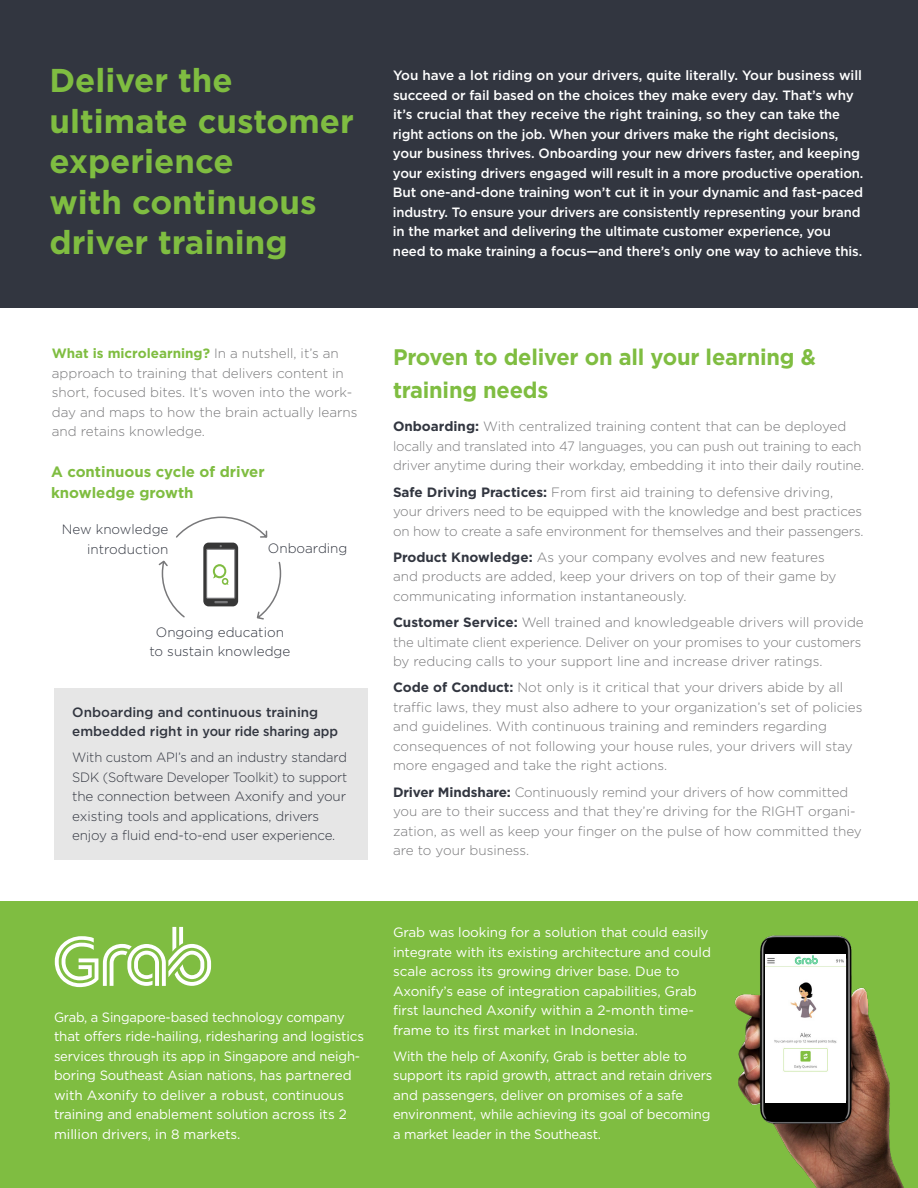
<style>
.page{position:relative;width:918px;height:1188px;background:#fff}
.page>*{position:absolute;margin:0;border:0;box-sizing:border-box;transform-origin:0 0}
.t1{font:700 33px/40.5px "Gotham";color:#7fbd41}
.Paragraph_Style_1{font:700 22.5px/33px "Gotham";letter-spacing:-.01em;color:#7fbd41}
.Paragraph_Style_1-2{font:700 15px/21px "Gotham";color:#7fbd41}
.Paragraph_Style_1-3{font:300 13.5px/19.5px "Gotham";color:#78787a}
.Paragraph_Style_1-4{font:500 13.5px/19.5px "Gotham";letter-spacing:-.01em;color:#fff}
.Paragraph_Style_1-5{font:13.5px/19.5px "Gotham";letter-spacing:-.01em;color:#fff;scale:.96 1}
.Paragraph_Style_1-6{font:13.5px/19.5px "Gotham";letter-spacing:-.01em;color:#fff}
.Paragraph_Style_1-7{font:300 13.5px/19.5px "Gotham";letter-spacing:-.01em;color:#323640;scale:.96 1}
.Paragraph_Style_1-8{font:300 13.5px/19.5px "Gotham";letter-spacing:-.01em;color:#323640;text-align:center}
.Paragraph_Style_1-9{font:500 13.5px/19.5px "Gotham";color:#323640}
.s1{font-weight:700;color:#7fbd41}
.s2{font-weight:700;color:#323640}
</style>
<div class="page">
<div style="left:0;top:902px;width:918px;height:286px;background:#7fbd41"></div>
<svg style="left:55px;top:927px;width:156px;height:60px"></svg>
<svg style="left:158px;top:516px;width:124px;height:104px"></svg>
<div style="left:54px;top:689px;width:313px;height:171px;background:#e6e6e6"></div>
<div style="left:0;top:0;width:918px;height:308px;background:#323640"></div>
<img style="left:735px;top:935px;width:169px;height:253px">
<img style="left:765px;top:955px;width:81px;height:148px">
<p class="t1" style="left:50px;top:60px;width:306px">Deliver the ultimate customer experience<br>with continuous driver training</p>
<p class="Paragraph_Style_1-4" style="left:393px;top:66px;width:472px">You have a lot riding on your drivers, quite literally. Your business will succeed or fail based on the choices they make every day. That’s why it’s crucial that they receive the right training, so they can take the right actions on the job. When your drivers make the right decisions, your business thrives. Onboarding your new drivers faster, and keeping your existing drivers engaged will result in a more productive operation.<br>But one-and-done training won’t cut it in your dynamic and fast-paced industry. To ensure your drivers are consistently representing your brand in the market and delivering the ultimate customer experience, you need to make training a focus—and there’s only one way to achieve this.</p>
<p class="Paragraph_Style_1-3" style="left:52px;top:343px;width:307px"><span class="s1">What is microlearning?</span> In a nutshell, it’s an approach to training that delivers content in short, focused bites. It’s woven into the work&shy;day and maps to how the brain actually learns and retains knowledge.</p>
<p class="Paragraph_Style_1-2" style="left:51px;top:461px;width:215px">A continuous cycle of driver knowledge growth</p>
<p class="Paragraph_Style_1-8" style="left:62px;top:519px;width:108px;text-align:right">New knowledge introduction</p>
<p class="Paragraph_Style_1-8" style="left:268px;top:538px;width:81px">Onboarding</p>
<p class="Paragraph_Style_1-8" style="left:149px;top:622px;width:142px">Ongoing education to sustain knowledge</p>
<p class="Paragraph_Style_1-9" style="left:72px;top:702px;width:267px">Onboarding and continuous training embedded right in your ride sharing app</p>
<p class="Paragraph_Style_1-7" style="left:72px;top:748px;width:288px">With custom API’s and an industry standard SDK (Software Developer Toolkit) to support the connection between Axonify and your existing tools and applications, drivers enjoy a fluid end-to-end user experience.</p>
<p class="Paragraph_Style_1-5" style="left:54px;top:1007px;width:324px">Grab, a Singapore-based technology company that offers ride-hailing, ridesharing and logistics services through its app in Singapore and neigh&shy;boring Southeast Asian nations, has partnered with Axonify to deliver a robust, continuous training and enablement solution across its 2 million drivers, in 8 markets.</p>
<p class="Paragraph_Style_1" style="left:393px;top:341px;width:424px">Proven to deliver on all your learning &amp; training needs</p>
<p class="Paragraph_Style_1-3" style="left:393px;top:417px;width:473px"><span class="s2">Onboarding:</span> With centralized training content that can be deployed locally and translated into 47 languages, you can push out training to each driver anytime during their workday, embedding it into their daily routine.</p>
<p class="Paragraph_Style_1-3" style="left:393px;top:482px;width:472px"><span class="s2">Safe Driving Practices:</span> From first aid training to defensive driving, your drivers need to be equipped with the knowledge and best practices on how to create a safe environment for themselves and their passengers.</p>
<p class="Paragraph_Style_1-3" style="left:393px;top:547px;width:445px"><span class="s2">Product Knowledge:</span> As your company evolves and new features and products are added, keep your drivers on top of their game by communicating information instantaneously.</p>
<p class="Paragraph_Style_1-3" style="left:393px;top:612px;width:472px"><span class="s2">Customer Service:</span> Well trained and knowledgeable drivers will provide the ultimate client experience. Deliver on your promises to your customers by reducing calls to your support line and increase driver ratings.</p>
<p class="Paragraph_Style_1-3" style="left:393px;top:678px;width:471px"><span class="s2">Code of Conduct:</span> Not only is it critical that your drivers abide by all traffic laws, they must also adhere to your organization’s set of policies and guidelines. With continuous training and reminders regarding consequences of not following your house rules, your drivers will stay more engaged and take the right actions.</p>
<p class="Paragraph_Style_1-3" style="left:393px;top:782px;width:470px"><span class="s2">Driver Mindshare:</span> Continuously remind your drivers of how committed you are to their success and that they’re driving for the RIGHT organi&shy;zation, as well as keep your finger on the pulse of how committed they are to your business.</p>
<p class="Paragraph_Style_1-6" style="left:393px;top:922px;width:319px">Grab was looking for a solution that could easily integrate with its existing architecture and could scale across its growing driver base. Due to Axonify’s ease of integration capabilities, Grab first launched Axonify within a 2-month time&shy;frame to its first market in Indonesia.</p>
<p class="Paragraph_Style_1-5" style="left:393px;top:1046px;width:334px">With the help of Axonify, Grab is better able to support its rapid growth, attract and retain drivers and passengers, deliver on promises of a safe environment, while achieving its goal of becoming a market leader in the Southeast.</p>
</div>
